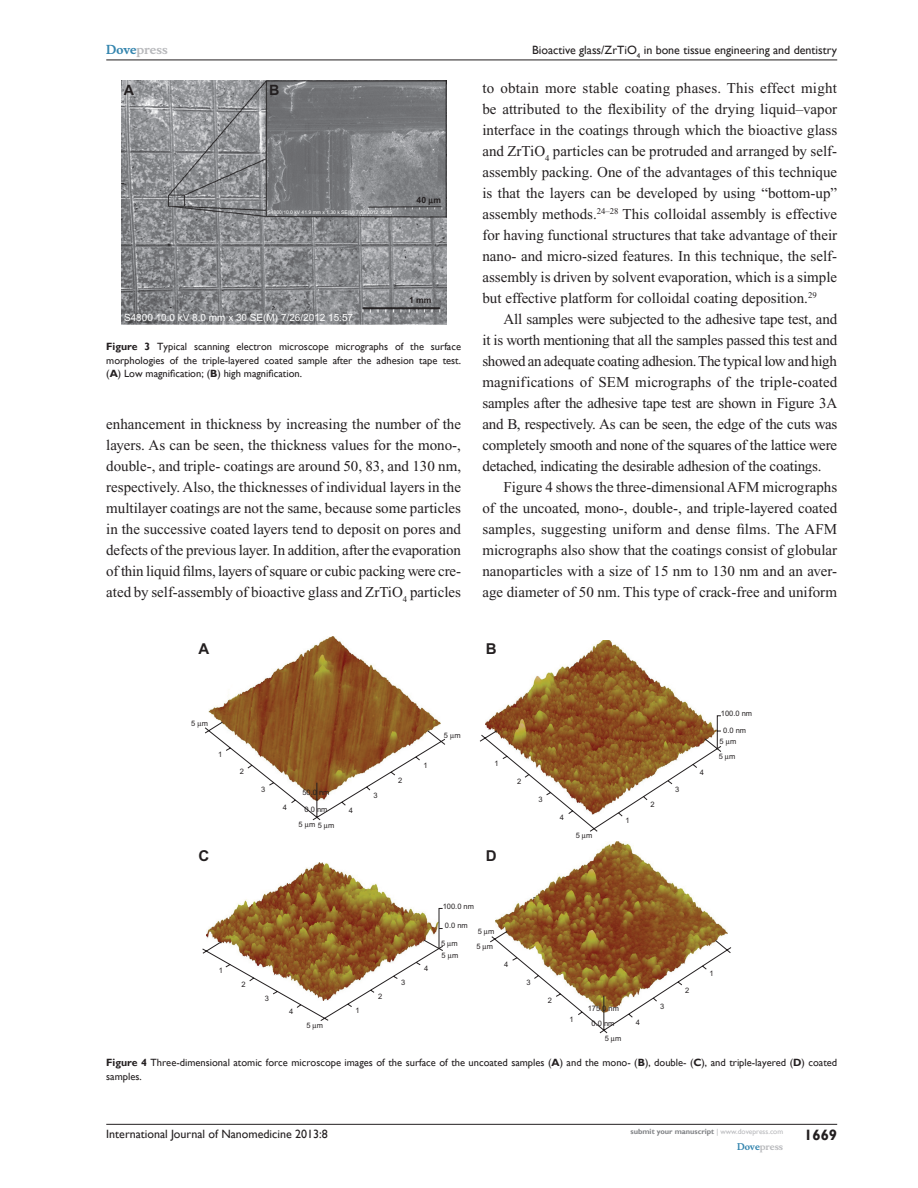
<style>
.page{position:relative;width:918px;height:1188px;background:#fff}
.page>*{position:absolute;margin:0;border:0;box-sizing:border-box;transform-origin:0 0}
.Tx{font:15px/21px "Times New Roman";color:#231f20;text-align:justify}
.t1{font:700 15px "Arial";color:#231f20}
.t2{font:700 15px "Gill Sans";color:#231f20}
.t3{font:700 14.25px "Arial";color:#231f20}
.t4{font:12px "Gill Sans";color:#231f20}
.t5{font:700 12px "Musee";color:#b8b9bc}
.FC{font:10.5px/13.5px "Gill Sans";color:#231f20;text-align:justify}
.t6{font:10.05px "Arial";color:#fff}
.t7{font:700 9px "Musee";color:#b8b9bc}
.t8{font:700 8.55px "Arial";color:#231f20}
.t9{font:7.5px/14.1px "Arial";color:#231f20}
.t10{font:700 7.5px "Gill Sans";color:#808285}
.t11{font:4.95px "Arial";color:#fff}
.s1{color:#3485ae}
.s2{font-weight:700}
.s3{font-weight:400;color:#b8b9bc}
</style>
<div class="page">
<img style="left:121px;top:81px;width:325px;height:244px">
<img style="left:208px;top:636px;width:224px;height:79px">
<img style="left:495px;top:640px;width:207px;height:75px">
<svg style="left:202px;top:715px;width:520px;height:306px"></svg>
<hr style="left:106px;top:1124px;width:731px;height:1px;background:#231f20">
<hr style="left:106px;top:60px;width:731px;height:1px;background:#231f20">
<svg style="left:429px;top:198px;width:4px;height:7px"></svg>
<svg style="left:202px;top:721px;width:252px;height:108px"></svg>
<svg style="left:483px;top:930px;width:249px;height:104px"></svg>
<svg style="left:479px;top:730px;width:243px;height:110px"></svg>
<svg style="left:438px;top:908px;width:14px;height:51px"></svg>
<p class="t5" style="left:106px;top:43px;width:63px"><span class="s1">Dove</span>press</p>
<p class="t3" style="left:124px;top:81px;width:12px">A</p>
<p class="t3" style="left:269px;top:81px;width:12px">B</p>
<p class="t11" style="left:268px;top:210px;width:126px">S4800 10.0 kV 41.9 mm x 1.30 k SE(U) 7/26/2012 16:35</p>
<p class="t8" style="left:417px;top:195px;width:26px">40 m</p>
<p class="t6" style="left:124px;top:312px;width:230px">S4800 10.0 kV 8.0 mm x 30 SE(M) 7/26/2012 15:57</p>
<p class="t8" style="left:409px;top:295px;width:24px">1 mm</p>
<p class="FC" style="left:106px;top:340px;width:356px"><span class="s2">Figure 3</span> Typical scanning electron microscope micrographs of the surface morphologies of the triple-layered coated sample after the adhesion tape test. (<span class="s2">A</span>) Low magnification; (<span class="s2">B</span>) high magnification.</p>
<p class="Tx" style="left:106px;top:413px;width:356px">enhancement in thickness by increasing the number of the layers. As can be seen, the thickness values for the mono-, double-, and triple- coatings are around 50, 83, and 130 nm, respectively. Also, the thicknesses of individual layers in the multilayer coatings are not the same, because some particles in the successive coated layers tend to deposit on pores and defects of the previous layer. In addition, after the evaporation of thin liquid films, layers of square or cubic packing were cre&shy;ated by self-assembly of bioactive glass and ZrTiO<sub>4</sub> particles</p>
<p class="t4" style="left:532px;top:43px;width:307px">Bioactive glass/ZrTiO<sub>4</sub> in bone tissue engineering and dentistry</p>
<p class="Tx" style="left:482px;top:77px;width:356px">to obtain more stable coating phases. This effect might be attributed to the flexibility of the drying liquid–vapor interface in the coatings through which the bioactive glass and ZrTiO<sub>4</sub> particles can be protruded and arranged by self&shy;assembly packing. One of the advantages of this technique is that the layers can be developed by using “bottom-up” assembly methods.<sup>24–28</sup> This colloidal assembly is effective for having functional structures that take advantage of their nano- and micro-sized features. In this technique, the self&shy;assembly is driven by solvent evaporation, which is a simple but effective platform for colloidal coating deposition.<sup>29</sup></p>
<p class="Tx" style="left:482px;top:308px;width:357px;text-indent:21px">All samples were subjected to the adhesive tape test, and it is worth mentioning that all the samples passed this test and showed an adequate coating adhesion. The typical low and high magnifications of SEM micrographs of the triple-coated samples after the adhesive tape test are shown in Figure 3A and B, respectively. As can be seen, the edge of the cuts was completely smooth and none of the squares of the lattice were detached, indicating the desirable adhesion of the coatings.</p>
<p class="Tx" style="left:482px;top:476px;width:356px;text-indent:21px">Figure 4 shows the three-dimensional AFM micrographs of the uncoated, mono-, double-, and triple-layered coated samples, suggesting uniform and dense films. The AFM micrographs also show that the coatings consist of globular nanoparticles with a size of 15 nm to 130 nm and an aver&shy;age diameter of 50 nm. This type of crack-free and uniform</p>
<p class="t1" style="left:199px;top:640px;width:12px">A</p>
<p class="t1" style="left:486px;top:640px;width:12px">B</p>
<p class="t9" style="left:191px;top:716px;width:18px">5 m</p>
<p class="t9" style="left:218px;top:747px;width:6px">1</p>
<p class="t9" style="left:240px;top:765px;width:6px">2</p>
<p class="t9" style="left:261px;top:782px;width:6px">3</p>
<p class="t9" style="left:302px;top:785px;width:29px">50.0 nm</p>
<p class="t9" style="left:283px;top:800px;width:6px">4</p>
<p class="t9" style="left:305px;top:802px;width:24px">0.0 nm</p>
<p class="t9" style="left:349px;top:803px;width:6px">4</p>
<p class="t9" style="left:299px;top:818px;width:37px">5 m 5 m</p>
<p class="t9" style="left:374px;top:788px;width:6px">3</p>
<p class="t9" style="left:398px;top:773px;width:6px">2</p>
<p class="t9" style="left:423px;top:758px;width:6px">1</p>
<p class="t9" style="left:444px;top:729px;width:18px">5 m</p>
<p class="t9" style="left:494px;top:756px;width:6px">1</p>
<p class="t1" style="left:199px;top:847px;width:12px">C</p>
<p class="t1" style="left:486px;top:847px;width:12px">D</p>
<p class="t9" style="left:517px;top:774px;width:6px">2</p>
<p class="t9" style="left:538px;top:792px;width:6px">3</p>
<p class="t9" style="left:560px;top:811px;width:6px">4</p>
<p class="t9" style="left:576px;top:829px;width:18px">5 m</p>
<p class="t9" style="left:626px;top:814px;width:6px">1</p>
<p class="t9" style="left:650px;top:798px;width:6px">2</p>
<p class="t9" style="left:675px;top:782px;width:6px">3</p>
<p class="t9" style="left:700px;top:766px;width:6px">4</p>
<p class="t9" style="left:721px;top:707px;width:33px">100.0 nm</p>
<p class="t9" style="left:723px;top:724px;width:24px">0.0 nm</p>
<p class="t9" style="left:720px;top:735px;width:18px">5 m</p>
<p class="t9" style="left:719px;top:750px;width:18px">5 m</p>
<p class="t9" style="left:219px;top:964px;width:6px">1</p>
<p class="t9" style="left:424px;top:962px;width:6px">4</p>
<p class="t9" style="left:242px;top:978px;width:6px">2</p>
<p class="t9" style="left:401px;top:976px;width:6px">3</p>
<p class="t9" style="left:265px;top:991px;width:6px">3</p>
<p class="t9" style="left:378px;top:990px;width:6px">2</p>
<p class="t9" style="left:289px;top:1004px;width:6px">4</p>
<p class="t9" style="left:355px;top:1004px;width:6px">1</p>
<p class="t9" style="left:306px;top:1018px;width:18px">5 m</p>
<p class="t9" style="left:443px;top:899px;width:33px">100.0 nm</p>
<p class="t9" style="left:445px;top:919px;width:24px">0.0 nm</p>
<p class="t9" style="left:441px;top:937px;width:18px">5 m</p>
<p class="t9" style="left:442px;top:948px;width:18px">5 m</p>
<p class="t9" style="left:476px;top:925px;width:20px">5 m<br>5 m</p>
<p class="t9" style="left:504px;top:958px;width:6px">4</p>
<p class="t9" style="left:526px;top:976px;width:6px">3</p>
<p class="t9" style="left:548px;top:994px;width:6px">2</p>
<p class="t9" style="left:569px;top:1012px;width:6px">1</p>
<p class="t9" style="left:588px;top:1002px;width:33px">175.0 nm</p>
<p class="t9" style="left:592px;top:1016px;width:24px">0.0 nm</p>
<p class="t9" style="left:636px;top:1015px;width:6px">4</p>
<p class="t9" style="left:605px;top:1031px;width:18px">5 m</p>
<p class="t9" style="left:660px;top:999px;width:6px">3</p>
<p class="t9" style="left:685px;top:983px;width:6px">2</p>
<p class="t9" style="left:710px;top:967px;width:6px">1</p>
<p class="FC" style="left:106px;top:1056px;width:732px"><span class="s2">Figure 4</span> Three-dimensional atomic force microscope images of the surface of the uncoated samples (<span class="s2">A</span>) and the mono- (<span class="s2">B</span>), double- (<span class="s2">C</span>), and triple-layered (<span class="s2">D</span>) coated samples.</p>
<p class="t4" style="left:106px;top:1127px;width:223px">International Journal of Nanomedicine 2013:8</p>
<p class="t10" style="left:631px;top:1127px;width:154px">submit your manuscript <span class="s3">| www.dovepress.com</span></p>
<p class="t7" style="left:737px;top:1141px;width:48px"><span class="s1">Dove</span>press</p>
<p class="t2" style="left:804px;top:1126px;width:35px">1669</p>
</div>
